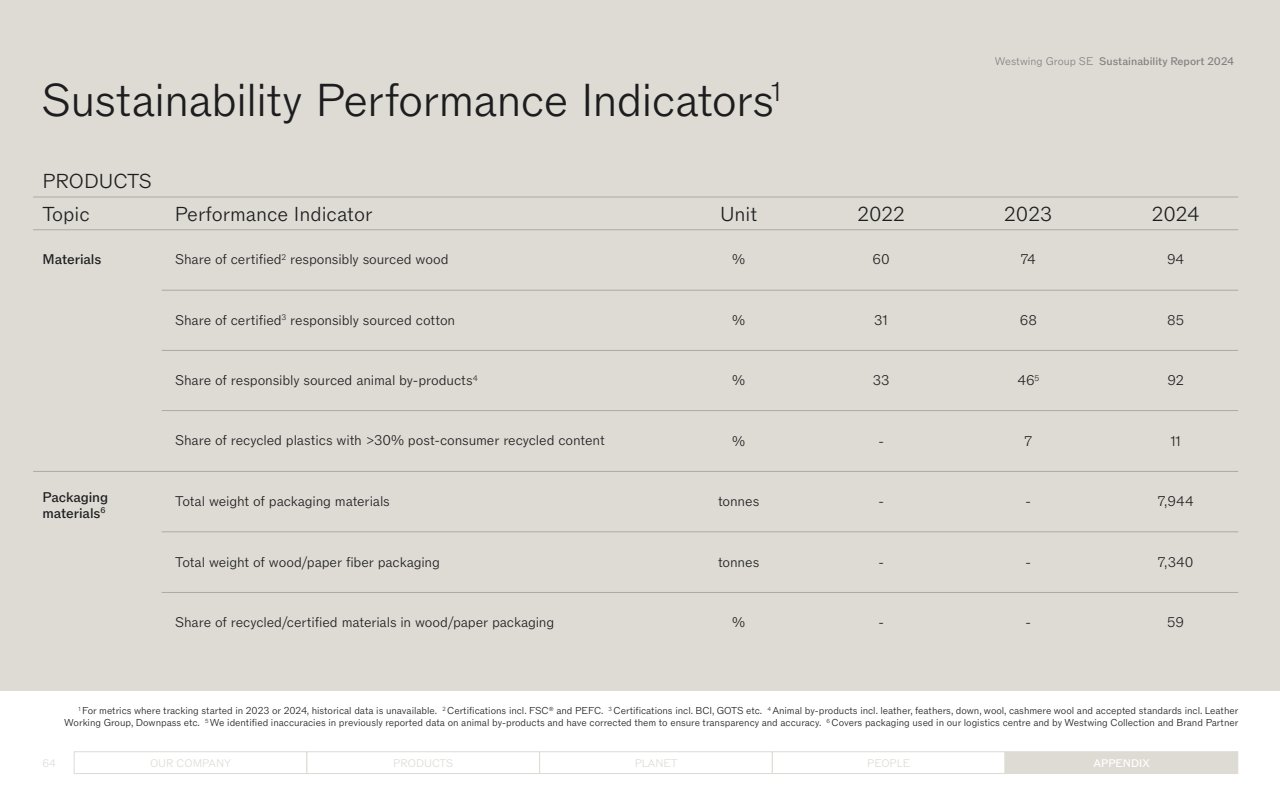
<style>
.page{position:relative;width:1280px;height:800px;background:#fff}
.page>*{position:absolute;margin:0;border:0;box-sizing:border-box;transform-origin:0 0}
.t1{font:300 46px "Westwing ROMV2";letter-spacing:-.02em;color:#1d1d1f}
.t2{font:300 20.2px "Westwing ROMV2";color:#1d1d1f}
.t3{font:300 14px "Westwing ROMV2";letter-spacing:-.01em;color:#1d1d1f}
.t4{font:14px/16px "Westwing ROMV2";letter-spacing:-.01em;color:#1d1d1f}
.t5{font:11px "Westwing ROMV2";color:#818081}
.t6{font:300 11px "Westwing ROMV2";color:#dedbd4}
.t7{font:11px "Westwing ROMV2";color:#fff}
.t8{font:300 10px/12px "Westwing ROMV2";letter-spacing:-.005em;color:#1d1d1f;text-align:right}
.s1{font-weight:300}
</style>
<div class="page">
<div style="left:74px;top:751px;width:233px;height:23px;background:#fff;border:1px solid #dedbd4"></div>
<div style="left:307px;top:751px;width:233px;height:23px;background:#fff;border:1px solid #dedbd4"></div>
<div style="left:539px;top:751px;width:234px;height:23px;background:#fff;border:1px solid #dedbd4"></div>
<div style="left:772px;top:751px;width:233px;height:23px;background:#fff;border:1px solid #dedbd4"></div>
<div style="left:1005px;top:751px;width:233px;height:23px;background:#dedbd4"></div>
<div style="left:0;top:0;width:1280px;height:690px;background:#dedbd4"></div>
<hr style="left:33px;top:230px;width:1205px;height:1px;background:#adaaa5">
<hr style="left:33px;top:471px;width:1205px;height:1px;background:#adaaa5">
<hr style="left:33px;top:197px;width:1205px;height:1px;background:#adaaa5">
<hr style="left:162px;top:290px;width:1076px;height:1px;background:#adaaa5">
<hr style="left:162px;top:350px;width:1076px;height:1px;background:#adaaa5">
<hr style="left:162px;top:410px;width:1076px;height:1px;background:#adaaa5">
<hr style="left:162px;top:532px;width:1076px;height:1px;background:#adaaa5">
<hr style="left:162px;top:592px;width:1076px;height:1px;background:#adaaa5">
<p class="t5" style="left:995px;top:55px;width:241px"><span class="s1">Westwing Group SE</span> Sustainability Report 2024</p>
<h1 class="t1" style="left:41px;top:73px;width:741px">Sustainability Performance Indicators<sup>1</sup></h1>
<h2 class="t2" style="left:42px;top:169px;width:111px">PRODUCTS</h2>
<h2 class="t2" style="left:42px;top:202px;width:49px">Topic</h2>
<h3 class="t4" style="left:43px;top:252px;width:60px">Materials</h3>
<h2 class="t2" style="left:175px;top:202px;width:199px">Performance Indicator</h2>
<h3 class="t3" style="left:175px;top:251px;width:275px">Share of certified<sup>2</sup> responsibly sourced wood</h3>
<h2 class="t2" style="left:720px;top:202px;width:39px">Unit</h2>
<h3 class="t3" style="left:732px;top:251px;width:15px">%</h3>
<h2 class="t2" style="left:857px;top:202px;width:49px">2022</h2>
<h3 class="t3" style="left:872px;top:251px;width:19px">60</h3>
<h2 class="t2" style="left:1004px;top:202px;width:49px">2023</h2>
<h3 class="t3" style="left:1021px;top:251px;width:17px">74</h3>
<h2 class="t2" style="left:1152px;top:202px;width:49px">2024</h2>
<h3 class="t3" style="left:1167px;top:251px;width:19px">94</h3>
<h3 class="t3" style="left:175px;top:311px;width:282px">Share of certified<sup>3</sup> responsibly sourced cotton</h3>
<h3 class="t3" style="left:732px;top:311px;width:15px">%</h3>
<h3 class="t3" style="left:874px;top:311px;width:15px">31</h3>
<h3 class="t3" style="left:1020px;top:311px;width:19px">68</h3>
<h3 class="t3" style="left:1167px;top:311px;width:18px">85</h3>
<h3 class="t3" style="left:175px;top:372px;width:304px">Share of responsibly sourced animal by-products<sup>4</sup></h3>
<h3 class="t3" style="left:732px;top:372px;width:15px">%</h3>
<h3 class="t3" style="left:873px;top:372px;width:18px">33</h3>
<h3 class="t3" style="left:1017px;top:372px;width:24px">46<sup>5</sup></h3>
<h3 class="t3" style="left:1167px;top:372px;width:18px">92</h3>
<h3 class="t3" style="left:175px;top:432px;width:431px">Share of recycled plastics with &gt;30% post-consumer recycled content</h3>
<h3 class="t3" style="left:732px;top:432px;width:15px">%</h3>
<h3 class="t3" style="left:878px;top:432px;width:7px">-</h3>
<h3 class="t3" style="left:1025px;top:432px;width:9px">7</h3>
<h3 class="t3" style="left:1171px;top:432px;width:12px">11</h3>
<h3 class="t4" style="left:43px;top:489px;width:67px">Packaging materials<sup>6</sup></h3>
<h3 class="t3" style="left:175px;top:493px;width:216px">Total weight of packaging materials</h3>
<h3 class="t3" style="left:718px;top:493px;width:43px">tonnes</h3>
<h3 class="t3" style="left:878px;top:493px;width:7px">-</h3>
<h3 class="t3" style="left:1026px;top:493px;width:7px">-</h3>
<h3 class="t3" style="left:1158px;top:493px;width:37px">7,944</h3>
<h3 class="t3" style="left:175px;top:553px;width:266px">Total weight of wood/paper fiber packaging</h3>
<h3 class="t3" style="left:718px;top:553px;width:43px">tonnes</h3>
<h3 class="t3" style="left:878px;top:553px;width:7px">-</h3>
<h3 class="t3" style="left:1026px;top:553px;width:7px">-</h3>
<h3 class="t3" style="left:1158px;top:553px;width:37px">7,340</h3>
<h3 class="t3" style="left:175px;top:614px;width:381px">Share of recycled/certified materials in wood/paper packaging</h3>
<h3 class="t3" style="left:732px;top:614px;width:15px">%</h3>
<h3 class="t3" style="left:878px;top:614px;width:7px">-</h3>
<h3 class="t3" style="left:1026px;top:614px;width:7px">-</h3>
<h3 class="t3" style="left:1167px;top:614px;width:18px">59</h3>
<p class="t8" style="left:64px;top:705px;width:1176px"><sup>1</sup> For metrics where tracking started in 2023 or 2024, historical data is unavailable. <sup>2</sup> Certifications incl. FSC<sup>®</sup> and PEFC. <sup>3</sup> Certifications incl. BCI, GOTS etc. <sup>4</sup> Animal by-products incl. leather, feathers, down, wool, cashmere wool and accepted standards incl. Leather<br>Working Group, Downpass etc. <sup>5</sup> We identified inaccuracies in previously reported data on animal by-products and have corrected them to ensure transparency and accuracy. <sup>6</sup> Covers packaging used in our logistics centre and by Westwing Collection and Brand Partner</p>
<p class="t6" style="left:43px;top:757px;width:15px">64</p>
<p class="t6" style="left:150px;top:757px;width:83px">OUR COMPANY</p>
<p class="t6" style="left:393px;top:757px;width:61px">PRODUCTS</p>
<p class="t6" style="left:635px;top:757px;width:44px">PLANET</p>
<p class="t6" style="left:867px;top:757px;width:44px">PEOPLE</p>
<p class="t7" style="left:1093px;top:757px;width:58px">APPENDIX</p>
</div>
